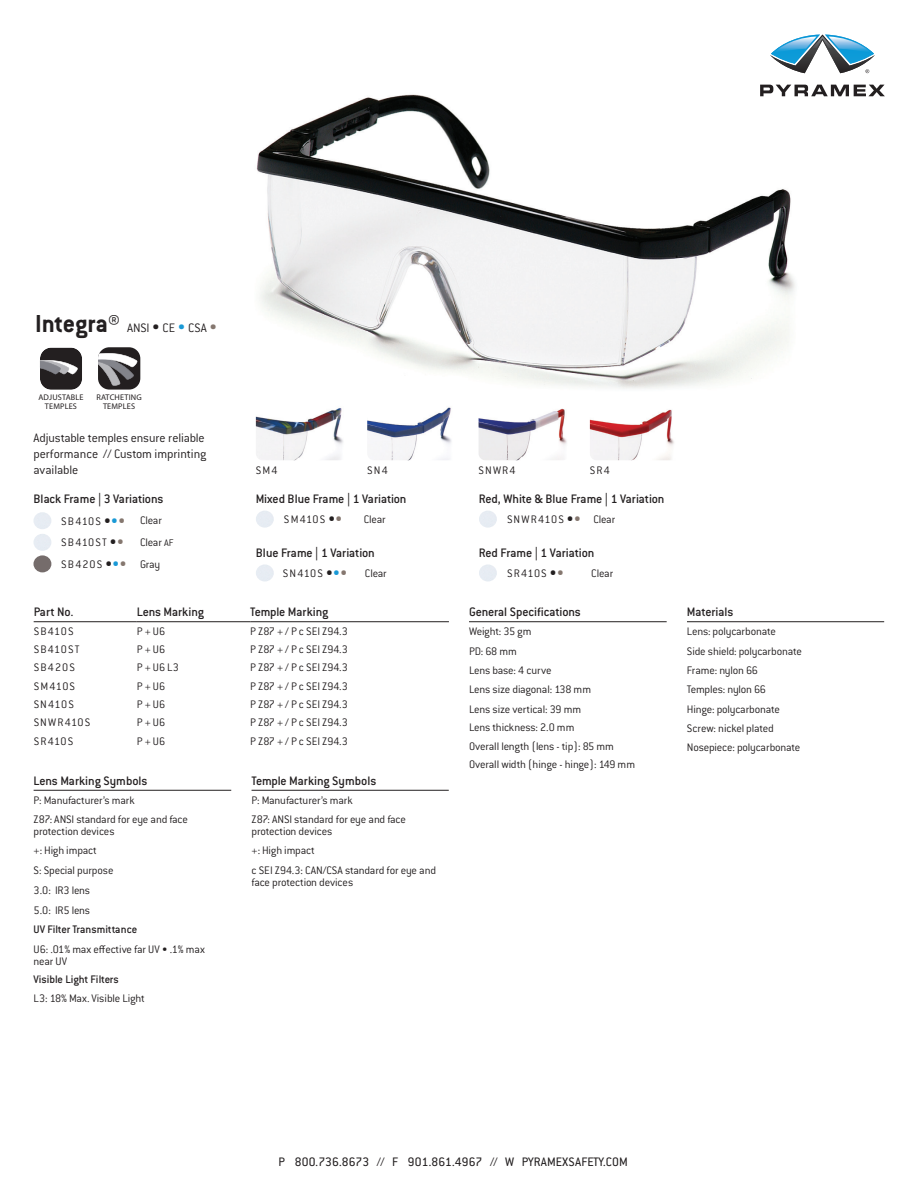
<style>
.page{position:relative;width:918px;height:1188px;background:#fff}
.page>*{position:absolute;margin:0;border:0;box-sizing:border-box;transform-origin:0 0}
.Model_Name{font:700 27px "Conduit ITC Std";letter-spacing:-.005em;color:#231f20}
.Description___no_rul{font:500 13.5px "Conduit ITC Std";letter-spacing:-.01em;color:#231f20}
.Description___no_rul-2{font:300 13.5px/16.2px "Conduit ITC Std";letter-spacing:-.01em;color:#231f20;text-align:justify}
.t1{font:13.5px "Conduit ITC Std";letter-spacing:.01em;color:#231f20}
.Part_No{font:300 12px/12px "Conduit ITC Std";letter-spacing:-.01em;color:#231f20}
.Description___no_rul-3{font:500 12px "Conduit ITC Std";letter-spacing:-.01em;color:#231f20}
.Part_No-2{font:300 12px "Conduit ITC Std";letter-spacing:.1em;color:#231f20}
.Part_No-3{font:300 12px "Conduit ITC Std";letter-spacing:.095em;color:#231f20}
.t2{font:8.25px/9.4px "Myriad Pro";letter-spacing:.02em;color:#231f20;text-align:center}
.s1{font-weight:400;font-size:16.5px}
.s2{font-weight:400;font-size:16.5px;color:#1999d6}
.s3{font-weight:400;font-size:16.5px;color:#85776f}
.s4{font-weight:900;font-size:13.8px}
.s5{font-weight:900;font-size:13.8px;color:#1999d6}
.s6{font-weight:900;font-size:13.8px;color:#85776f}
.s7{font-size:10.5px}
</style>
<div class="page">
<hr style="left:469px;top:621px;width:198px;height:1px;background:#231f20">
<hr style="left:687px;top:621px;width:197px;height:1px;background:#231f20">
<svg style="left:137px;top:622px;width:312px;height:1px"></svg>
<hr style="left:34px;top:621px;width:103px;height:1px;background:#231f20">
<hr style="left:137px;top:621px;width:113px;height:1px;background:#231f20">
<hr style="left:250px;top:621px;width:199px;height:1px;background:#231f20">
<hr style="left:34px;top:790px;width:197px;height:1px;background:#231f20">
<hr style="left:252px;top:790px;width:197px;height:1px;background:#231f20">
<img style="left:256px;top:84px;width:552px;height:305px">
<svg style="left:40px;top:348px;width:42px;height:42px;background:#514f50"></svg>
<div style="left:98px;top:347px;width:42px;height:43px;background:#231f20;border-radius:11px"></div>
<svg style="left:98px;top:347px;width:40px;height:39px"></svg>
<img style="left:33px;top:512px;width:18px;height:17px">
<img style="left:33px;top:534px;width:18px;height:17px">
<img style="left:33px;top:555px;width:18px;height:17px">
<img style="left:256px;top:511px;width:18px;height:17px">
<img style="left:256px;top:564px;width:18px;height:17px">
<img style="left:479px;top:511px;width:18px;height:17px">
<img style="left:479px;top:564px;width:18px;height:17px">
<img style="left:256px;top:408px;width:87px;height:52px">
<img style="left:367px;top:407px;width:85px;height:53px">
<img style="left:479px;top:408px;width:88px;height:52px">
<img style="left:590px;top:409px;width:84px;height:51px">
<svg style="left:760px;top:85px;width:125px;height:11px"></svg>
<svg style="left:770px;top:35px;width:105px;height:38px"></svg>
<p class="Model_Name" style="left:35px;top:308px;width:87px">Integra®</p>
<p class="Description___no_rul-2" style="left:127px;top:320px;width:92px">ANSI <span class="s1">•</span> CE <span class="s2">•</span> CSA <span class="s3">•</span></p>
<p class="t2" style="left:38px;top:392px;width:47px">ADJUSTABLE<br>TEMPLES</p>
<p class="t2" style="left:96px;top:392px;width:47px">RATCHETING<br>TEMPLES</p>
<p class="Description___no_rul-2" style="left:33px;top:429px;width:174px">Adjustable temples ensure reliable performance // Custom imprinting available</p>
<p class="Description___no_rul" style="left:33px;top:491px;width:131px">Black Frame | 3 Variations</p>
<p class="Part_No" style="left:61px;top:514px;width:65px">SB410S <span class="s4">•</span><span class="s5">•</span><span class="s6">•</span></p>
<p class="Part_No" style="left:140px;top:514px;width:23px">Clear</p>
<p class="Part_No-3" style="left:61px;top:535px;width:64px">SB410ST <span class="s4">•</span><span class="s6">•</span></p>
<p class="Part_No" style="left:140px;top:536px;width:35px">Clear <span class="s7">AF</span></p>
<p class="Part_No" style="left:61px;top:558px;width:67px">SB420S <span class="s4">•</span><span class="s5">•</span><span class="s6">•</span></p>
<p class="Part_No" style="left:140px;top:558px;width:22px">Gray</p>
<p class="Part_No" style="left:256px;top:464px;width:23px">SM4</p>
<p class="Part_No" style="left:367px;top:464px;width:22px">SN4</p>
<p class="Part_No" style="left:479px;top:464px;width:39px">SNWR4</p>
<p class="Part_No" style="left:590px;top:464px;width:22px">SR4</p>
<p class="Description___no_rul" style="left:256px;top:491px;width:152px">Mixed Blue Frame | 1 Variation</p>
<p class="Part_No" style="left:284px;top:513px;width:60px">SM410S <span class="s4">•</span><span class="s6">•</span></p>
<p class="Part_No" style="left:364px;top:513px;width:23px">Clear</p>
<p class="Description___no_rul" style="left:256px;top:545px;width:120px">Blue Frame | 1 Variation</p>
<p class="Part_No" style="left:283px;top:567px;width:65px">SN410S <span class="s4">•</span><span class="s5">•</span><span class="s6">•</span></p>
<p class="Part_No" style="left:365px;top:567px;width:23px">Clear</p>
<p class="Description___no_rul" style="left:479px;top:491px;width:187px">Red, White &amp; Blue Frame | 1 Variation</p>
<p class="Part_No-2" style="left:507px;top:512px;width:75px">SNWR410S <span class="s4">•</span><span class="s6">•</span></p>
<p class="Part_No" style="left:593px;top:513px;width:23px">Clear</p>
<p class="Description___no_rul" style="left:479px;top:545px;width:117px">Red Frame | 1 Variation</p>
<p class="Part_No" style="left:507px;top:567px;width:58px">SR410S <span class="s4">•</span><span class="s6">•</span></p>
<p class="Part_No" style="left:591px;top:567px;width:23px">Clear</p>
<p class="Description___no_rul" style="left:34px;top:604px;width:41px">Part No.</p>
<p class="Description___no_rul" style="left:137px;top:604px;width:69px">Lens Marking</p>
<p class="Description___no_rul" style="left:250px;top:604px;width:80px">Temple Marking</p>
<p class="Part_No" style="left:34px;top:625px;width:41px">SB410S</p>
<p class="Part_No" style="left:137px;top:625px;width:30px">P + U6</p>
<p class="Part_No" style="left:250px;top:625px;width:99px">P Z87 + / P c SEI Z94.3</p>
<p class="Part_No-3" style="left:34px;top:642px;width:47px">SB410ST</p>
<p class="Part_No" style="left:137px;top:643px;width:30px">P + U6</p>
<p class="Part_No" style="left:250px;top:643px;width:99px">P Z87 + / P c SEI Z94.3</p>
<p class="Part_No" style="left:34px;top:661px;width:43px">SB420S</p>
<p class="Part_No" style="left:137px;top:661px;width:43px">P + U6 L3</p>
<p class="Part_No" style="left:250px;top:661px;width:99px">P Z87 + / P c SEI Z94.3</p>
<p class="Part_No" style="left:34px;top:680px;width:43px">SM410S</p>
<p class="Part_No" style="left:137px;top:680px;width:30px">P + U6</p>
<p class="Part_No" style="left:250px;top:680px;width:99px">P Z87 + / P c SEI Z94.3</p>
<p class="Part_No" style="left:34px;top:698px;width:42px">SN410S</p>
<p class="Part_No" style="left:137px;top:698px;width:30px">P + U6</p>
<p class="Part_No" style="left:250px;top:698px;width:99px">P Z87 + / P c SEI Z94.3</p>
<p class="Part_No-2" style="left:34px;top:715px;width:58px">SNWR410S</p>
<p class="Part_No" style="left:137px;top:716px;width:30px">P + U6</p>
<p class="Part_No" style="left:250px;top:716px;width:99px">P Z87 + / P c SEI Z94.3</p>
<p class="Part_No" style="left:34px;top:735px;width:41px">SR410S</p>
<p class="Part_No" style="left:137px;top:735px;width:30px">P + U6</p>
<p class="Part_No" style="left:250px;top:735px;width:99px">P Z87 + / P c SEI Z94.3</p>
<p class="Description___no_rul" style="left:34px;top:772px;width:115px">Lens Marking Symbols</p>
<p class="Part_No" style="left:34px;top:794px;width:103px">P: Manufacturer’s mark</p>
<p class="Part_No" style="left:34px;top:813px;width:156px">Z87: ANSI standard for eye and face protection devices</p>
<p class="Part_No" style="left:34px;top:844px;width:65px">+: High impact</p>
<p class="Part_No" style="left:34px;top:864px;width:81px">S: Special purpose</p>
<p class="Part_No" style="left:34px;top:884px;width:58px">3.0: IR3 lens</p>
<p class="Part_No" style="left:34px;top:904px;width:58px">5.0: IR5 lens</p>
<p class="Description___no_rul-3" style="left:34px;top:922px;width:105px">UV Filter Transmittance</p>
<p class="Part_No" style="left:34px;top:942px;width:173px">U6: .01% max effective far UV • .1% max near UV</p>
<p class="Description___no_rul-3" style="left:34px;top:972px;width:87px">Visible Light Filters</p>
<p class="Part_No" style="left:34px;top:992px;width:113px">L3: 18% Max. Visible Light</p>
<p class="Description___no_rul" style="left:252px;top:772px;width:126px">Temple Marking Symbols</p>
<p class="Part_No" style="left:252px;top:794px;width:103px">P: Manufacturer’s mark</p>
<p class="Part_No" style="left:252px;top:813px;width:156px">Z87: ANSI standard for eye and face protection devices</p>
<p class="Part_No" style="left:252px;top:844px;width:65px">+: High impact</p>
<p class="Part_No" style="left:252px;top:864px;width:186px">c SEI Z94.3: CAN/CSA standard for eye and face protection devices</p>
<p class="Description___no_rul" style="left:469px;top:604px;width:113px">General Specifications</p>
<p class="Part_No" style="left:469px;top:625px;width:64px">Weight: 35 gm</p>
<p class="Part_No" style="left:469px;top:644px;width:49px">PD: 68 mm</p>
<p class="Part_No" style="left:469px;top:664px;width:84px">Lens base: 4 curve</p>
<p class="Part_No" style="left:469px;top:683px;width:124px">Lens size diagonal: 138 mm</p>
<p class="Part_No" style="left:469px;top:702px;width:114px">Lens size vertical: 39 mm</p>
<p class="Part_No" style="left:469px;top:721px;width:107px">Lens thickness: 2.0 mm</p>
<p class="Part_No" style="left:469px;top:740px;width:146px">Overall length (lens - tip): 85 mm</p>
<p class="Part_No" style="left:469px;top:758px;width:168px">Overall width (hinge - hinge): 149 mm</p>
<p class="Description___no_rul" style="left:687px;top:604px;width:48px">Materials</p>
<p class="Part_No" style="left:687px;top:625px;width:90px">Lens: polycarbonate</p>
<p class="Part_No" style="left:687px;top:644px;width:116px">Side shield: polycarbonate</p>
<p class="Part_No" style="left:687px;top:664px;width:73px">Frame: nylon 66</p>
<p class="Part_No" style="left:687px;top:683px;width:81px">Temples: nylon 66</p>
<p class="Part_No" style="left:687px;top:702px;width:94px">Hinge: polycarbonate</p>
<p class="Part_No" style="left:687px;top:722px;width:88px">Screw: nickel plated</p>
<p class="Part_No" style="left:687px;top:741px;width:115px">Nosepiece: polycarbonate</p>
<p class="t1" style="left:278px;top:1154px;width:351px">P 800.736.8673 // F 901.861.4967 // W PYRAMEXSAFETY.COM</p>
</div>
